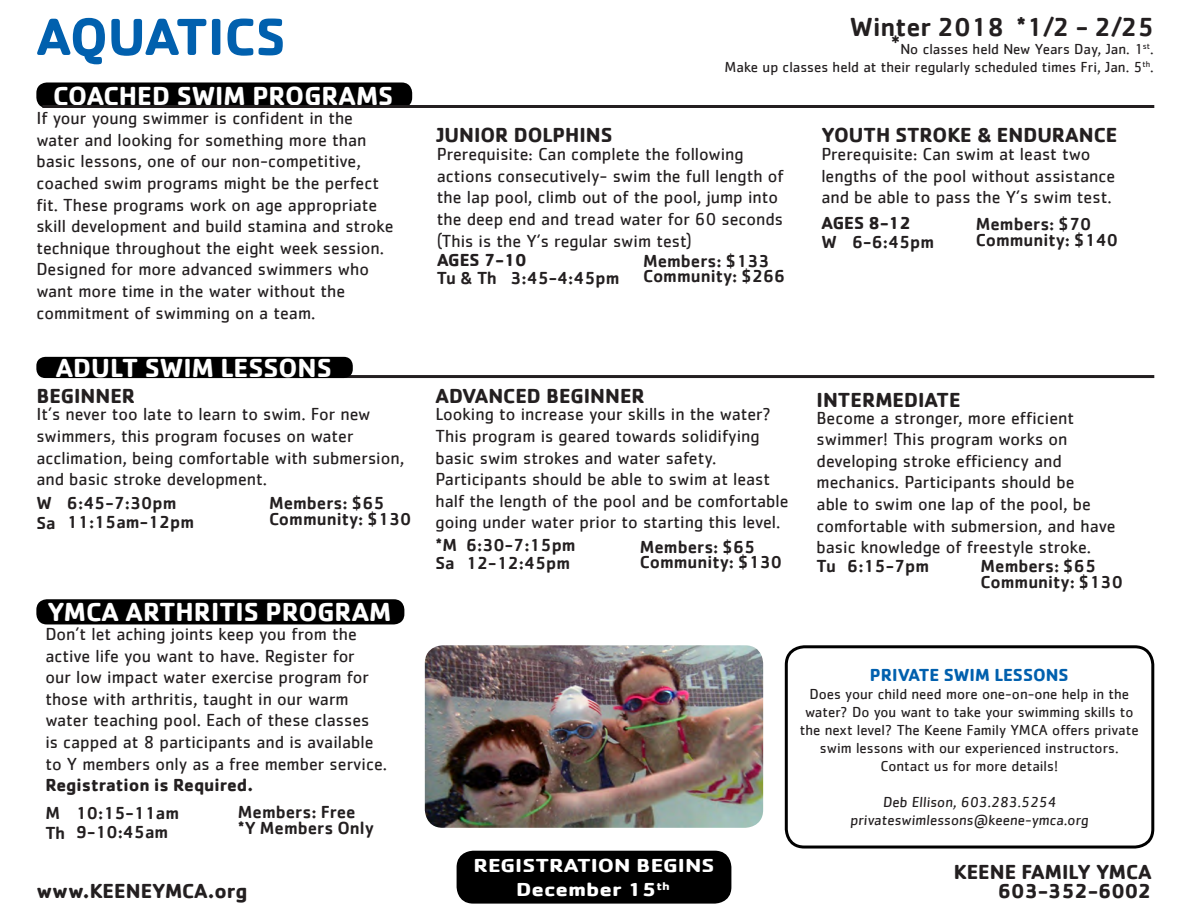
<style>
.page{position:relative;width:1188px;height:918px;background:#fff}
.page>*{position:absolute;margin:0;border:0;box-sizing:border-box;transform-origin:0 0}
.t1{font:700 54px "Cachet";color:#0160ae}
.t2{font:700 27px "Cachet";color:#fff}
.t3{font:500 27px "Cachet";color:#231f20}
.t4{font:700 21px "Cachet";color:#231f20}
.t5{font:700 19.5px "Cachet";color:#fff;scale:1.19 1}
.t6{font:18px/21.6px "Cachet";color:#231f20}
.t7{font:500 18px "Cachet";color:#231f20}
.t8{font:700 18px "Cachet";color:#0160ae}
.t9{font:700 18px "Cachet";color:#231f20}
.t10{font:15px/18px "Cachet";color:#231f20;text-align:center}
.s1{font-weight:700}
.s2{font-size:27px}
</style>
<div class="page">
<hr style="left:54px;top:375px;width:1100px;height:3px;background:#231f20">
<div style="left:36px;top:357px;width:317px;height:21px;background:#000;border-radius:9px"></div>
<div style="left:36px;top:82px;width:376px;height:26px;background:#000;border-radius:10px"></div>
<img style="left:425px;top:645px;width:338px;height:183px">
<div style="left:785px;top:645px;width:369px;height:204px;border:3px solid #000;border-radius:18px"></div>
<hr style="left:42px;top:105px;width:1112px;height:3px;background:#231f20">
<div style="left:36px;top:599px;width:368px;height:25px;background:#000;border-radius:10px"></div>
<div style="left:457px;top:851px;width:274px;height:53px;background:#000;border-radius:17px"></div>
<p class="t1" style="left:36px;top:2px;width:251px">AQUATICS</p>
<p class="t2" style="left:53px;top:78px;width:342px">COACHED SWIM PROGRAMS</p>
<p class="t6" style="left:36px;top:107px;width:359px">If your young swimmer is confident in the water and looking for something more than basic lessons, one of our non-competitive, coached swim programs might be the perfect fit. These programs work on age appropriate skill development and build stamina and stroke technique throughout the eight week session.<br>Designed for more advanced swimmers who want more time in the water without the commitment of swimming on a team.</p>
<p class="t2" style="left:56px;top:350px;width:278px">ADULT SWIM LESSONS</p>
<p class="t4" style="left:36px;top:382px;width:100px">BEGINNER</p>
<p class="t6" style="left:36px;top:403px;width:369px">It’s never too late to learn to swim. For new swimmers, this program focuses on water acclimation, being comfortable with submersion, and basic stroke development.</p>
<p class="t7" style="left:36px;top:511px;width:21px">Sa</p>
<p class="t7" style="left:67px;top:492px;width:111px">6:45-7:30pm</p>
<p class="t7" style="left:269px;top:492px;width:117px">Members: $65</p>
<p class="t7" style="left:269px;top:508px;width:144px">Community: $130</p>
<p class="t7" style="left:36px;top:492px;width:17px">W</p>
<p class="t7" style="left:67px;top:511px;width:129px">11:15am-12pm</p>
<p class="t2" style="left:48px;top:595px;width:345px">YMCA ARTHRITIS PROGRAM</p>
<p class="t6" style="left:45px;top:623px;width:343px">Don’t let aching joints keep you from the active life you want to have. Register for<br>our low impact water exercise program for those with arthritis, taught in our warm water teaching pool. Each of these classes<br>is capped at 8 participants and is available to Y members only as a free member service.<br><span class="s1">Registration is Required.</span></p>
<p class="t7" style="left:45px;top:822px;width:21px">Th</p>
<p class="t7" style="left:76px;top:802px;width:105px">10:15-11am</p>
<p class="t7" style="left:238px;top:801px;width:119px">Members: Free</p>
<p class="t7" style="left:238px;top:817px;width:138px">*Y Members Only</p>
<p class="t7" style="left:45px;top:802px;width:16px">M</p>
<p class="t7" style="left:76px;top:821px;width:94px">9-10:45am</p>
<p class="t3" style="left:850px;top:11px;width:306px">Winter 2018 *1/2 - 2/25</p>
<p class="t10" style="left:891px;top:39px;width:265px"><span class="s2">*</span>No classes held New Years Day, Jan. 1<sup>st</sup>.</p>
<p class="t10" style="left:725px;top:57px;width:431px">Make up classes held at their regularly scheduled times Fri, Jan. 5<sup>th</sup>.</p>
<p class="t4" style="left:437px;top:121px;width:177px">JUNIOR DOLPHINS</p>
<p class="t6" style="left:437px;top:143px;width:348px">Prerequisite: Can complete the following actions consecutively- swim the full length of the lap pool, climb out of the pool, jump into the deep end and tread water for 60 seconds (This is the Y’s regular swim test)</p>
<p class="t9" style="left:437px;top:248px;width:91px">AGES 7-10</p>
<p class="t7" style="left:437px;top:267px;width:61px">Tu &amp; Th</p>
<p class="t7" style="left:510px;top:267px;width:111px">3:45-4:45pm</p>
<p class="t7" style="left:643px;top:249px;width:128px">Members: $133</p>
<p class="t7" style="left:643px;top:265px;width:144px">Community: $266</p>
<p class="t4" style="left:821px;top:121px;width:298px">YOUTH STROKE &amp; ENDURANCE</p>
<p class="t6" style="left:821px;top:143px;width:295px">Prerequisite: Can swim at least two lengths of the pool without assistance and be able to pass the Y’s swim test.</p>
<p class="t7" style="left:976px;top:213px;width:117px">Members: $70</p>
<p class="t7" style="left:822px;top:231px;width:17px">W</p>
<p class="t7" style="left:852px;top:231px;width:83px">6-6:45pm</p>
<p class="t7" style="left:976px;top:228px;width:144px">Community: $140</p>
<p class="t9" style="left:822px;top:211px;width:91px">AGES 8-12</p>
<p class="t4" style="left:436px;top:382px;width:211px">ADVANCED BEGINNER</p>
<p class="t6" style="left:436px;top:403px;width:355px">Looking to increase your skills in the water?<br>This program is geared towards solidifying basic swim strokes and water safety.<br>Participants should be able to swim at least half the length of the pool and be comfortable going under water prior to starting this level.</p>
<p class="t7" style="left:436px;top:533px;width:23px">*M</p>
<p class="t7" style="left:436px;top:552px;width:21px">Sa</p>
<p class="t7" style="left:466px;top:552px;width:105px">12-12:45pm</p>
<p class="t7" style="left:466px;top:534px;width:111px">6:30-7:15pm</p>
<p class="t7" style="left:640px;top:535px;width:117px">Members: $65</p>
<p class="t7" style="left:640px;top:551px;width:144px">Community: $130</p>
<p class="t4" style="left:817px;top:386px;width:146px">INTERMEDIATE</p>
<p class="t6" style="left:817px;top:406px;width:300px">Become a stronger, more efficient swimmer! This program works on developing stroke efficiency and mechanics. Participants should be<br>able to swim one lap of the pool, be comfortable with submersion, and have basic knowledge of freestyle stroke.</p>
<p class="t7" style="left:817px;top:555px;width:21px">Tu</p>
<p class="t7" style="left:847px;top:555px;width:84px">6:15-7pm</p>
<p class="t7" style="left:981px;top:555px;width:117px">Members: $65</p>
<p class="t7" style="left:981px;top:571px;width:144px">Community: $130</p>
<p class="t8" style="left:870px;top:663px;width:200px">PRIVATE SWIM LESSONS</p>
<p class="t10" style="left:800px;top:685px;width:340px">Does your child need more one-on-one help in the water? Do you want to take your swimming skills to the next level? The Keene Family YMCA offers private swim lessons with our experienced instructors.<br>Contact us for more details!</p>
<p class="t10" style="left:883px;top:793px;width:176px">Deb Ellison, 603.283.5254</p>
<p class="t10" style="left:850px;top:811px;width:241px">privateswimlessons@keene-ymca.org</p>
<p class="t5" style="left:473px;top:853px;width:204px">REGISTRATION BEGINS</p>
<p class="t5" style="left:516px;top:877px;width:131px">December 15<sup>th</sup></p>
<p class="t4" style="left:954px;top:858px;width:199px">KEENE FAMILY YMCA</p>
<p class="t4" style="left:36px;top:878px;width:213px">www.KEENEYMCA.org</p>
<p class="t4" style="left:998px;top:878px;width:155px">603-352-6002</p>
</div>
